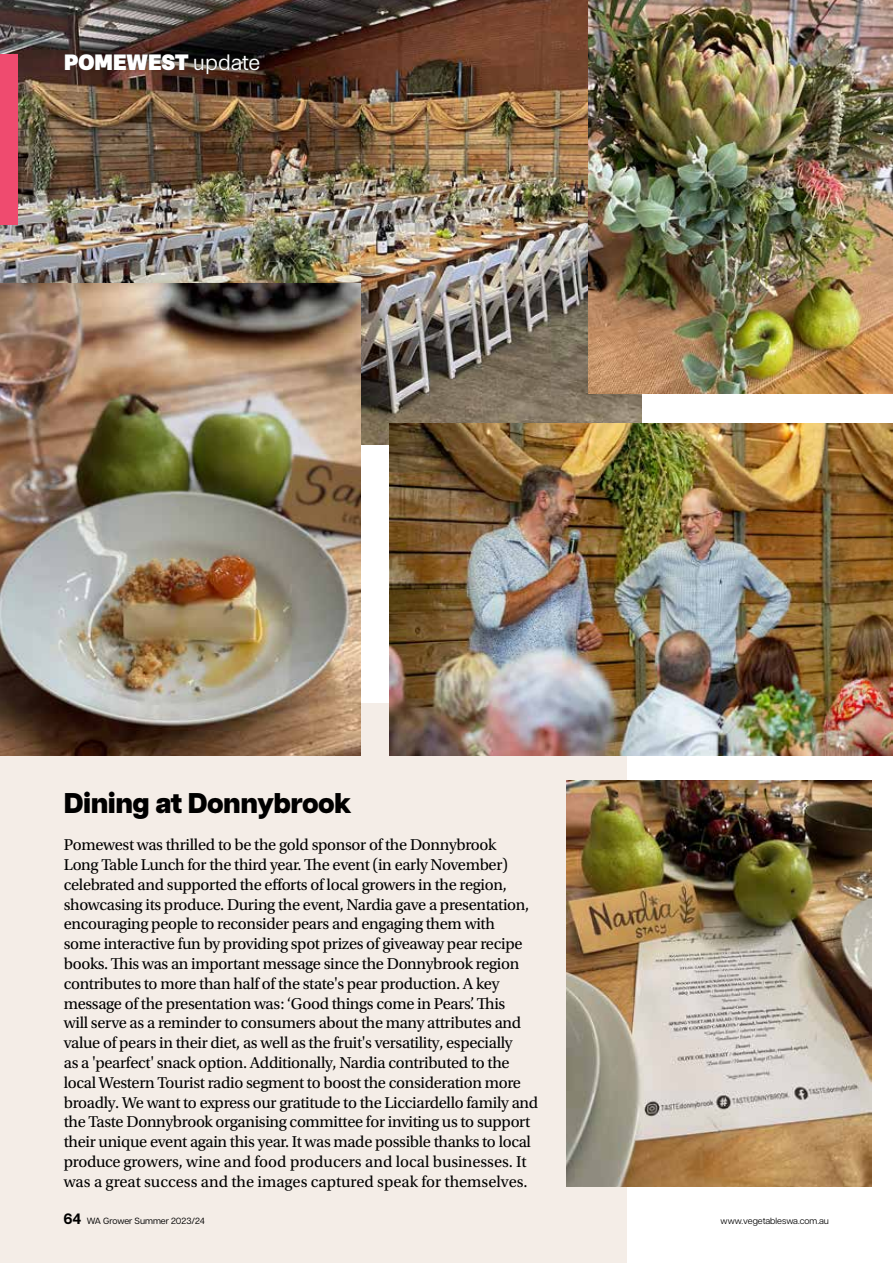
<style>
.page{position:relative;width:893px;height:1263px;background:#fff}
.page>*{position:absolute;margin:0;border:0;box-sizing:border-box;transform-origin:0 0}
.t1{font:800 28.5px "Articulat CF";letter-spacing:-.02em;color:#000}
.t2{font:900 21px "Synthese";letter-spacing:-.02em;color:#fff}
.t3{font:16.5px/19.8px "Utopia Std";letter-spacing:-.02em;color:#000}
.t4{font:9px "Articulat CF";color:#000}
.t5{font:9px "Articulat CF";color:#000}
.s1{font-weight:400}
.s2{font-weight:700;font-size:15px}
</style>
<div class="page">
<div style="left:0;top:704px;width:627px;height:559px;background:#f4ede7"></div>
<img style="left:0;top:0;width:641px;height:444px">
<img style="left:390px;top:423px;width:503px;height:333px">
<img style="left:0;top:283px;width:360px;height:473px">
<img style="left:567px;top:780px;width:305px;height:406px">
<img style="left:588px;top:0;width:305px;height:394px">
<div style="left:0;top:54px;width:17px;height:170px;background:#ef4b6f"></div>
<p class="t2" style="left:64px;top:45px;width:199px">POMEWEST <span class="s1">update</span></p>
<h1 class="t1" style="left:64px;top:782px;width:289px">Dining at Donnybrook</h1>
<p class="t3" style="left:64px;top:835px;width:476px">Pomewest was thrilled to be the gold sponsor of the Donnybrook<br>Long Table Lunch for the third year. The event (in early November) celebrated and supported the efforts of local growers in the region, showcasing its produce. During the event, Nardia gave a presentation, encouraging people to reconsider pears and engaging them with<br>some interactive fun by providing spot prizes of giveaway pear recipe books. This was an important message since the Donnybrook region contributes to more than half of the state's pear production. A key message of the presentation was: ‘Good things come in Pears’. This<br>will serve as a reminder to consumers about the many attributes and value of pears in their diet, as well as the fruit's versatility, especially<br>as a 'pearfect' snack option. Additionally, Nardia contributed to the local Western Tourist radio segment to boost the consideration more broadly. We want to express our gratitude to the Licciardello family and the Taste Donnybrook organising committee for inviting us to support their unique event again this year. It was made possible thanks to local produce growers, wine and food producers and local businesses. It was a great success and the images captured speak for themselves.</p>
<p class="t4" style="left:64px;top:1214px;width:143px"><span class="s2">64</span> WA Grower Summer 2023/24</p>
<p class="t5" style="left:721px;top:1214px;width:110px">www.vegetableswa.com.au</p>
</div>
